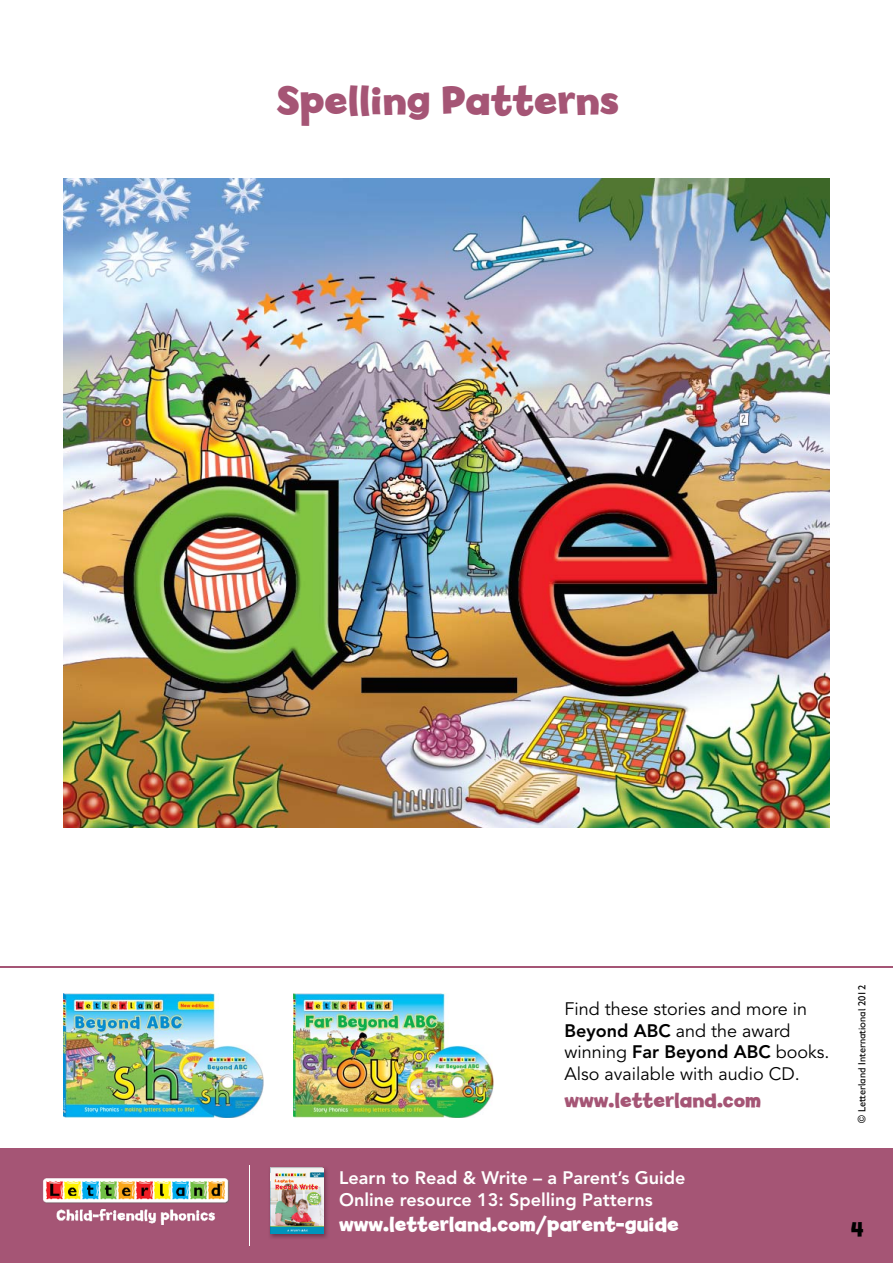
<style>
.page{position:relative;width:893px;height:1263px;background:#fff}
.page>*{position:absolute;margin:0;border:0;box-sizing:border-box;transform-origin:0 0}
.t1{font:700 42px "Billy";color:#a55575}
.t2{font:700 21px "Billy";color:#fff}
.t3{font:700 21px "Billy";color:#a55575}
.t4{font:700 21px "Billy";color:#000}
.t5{font:18px/21.6px "Avenir";color:#000}
.t6{font:800 18px/21.6px "Avenir";color:#fff}
.t7{font:10.5px "HBJ Gill Sans";color:#000}
.s1{font-weight:800}
</style>
<div class="page">
<img style="left:64px;top:179px;width:765px;height:648px">
<div style="left:0;top:1148px;width:893px;height:115px;background:#a55575"></div>
<img style="left:43px;top:1178px;width:186px;height:46px">
<img style="left:294px;top:993px;width:199px;height:125px">
<img style="left:64px;top:993px;width:199px;height:125px">
<hr style="left:0;top:967px;width:893px;height:1px;background:#a55575">
<img style="left:270px;top:1168px;width:57px;height:70px">
<img style="left:270px;top:1167px;width:53px;height:66px">
<hr style="left:249px;top:1165px;width:1px;height:80px;background:#fff">
<h1 class="t1" style="left:276px;top:87px;width:345px">Spelling Patterns</h1>
<p class="t5" style="left:564px;top:1000px;width:266px">Find these stories and more in<br><span class="s1">Beyond ABC</span> and the award winning <span class="s1">Far Beyond ABC</span> books.<br>Also available with audio CD.</p>
<p class="t3" style="left:564px;top:1093px;width:198px">www.letterland.com</p>
<p class="t6" style="left:339px;top:1168px;width:348px">Learn to Read &amp; Write – a Parent’s Guide<br>Online resource 13: Spelling Patterns</p>
<p class="t2" style="left:339px;top:1217px;width:341px">www.letterland.com/parent-guide</p>
<p class="t7" style="left:858px;top:1123px;width:139px;rotate:-90deg">© Letterland International 2012</p>
<p class="t4" style="left:851px;top:1222px;width:14px">4</p>
</div>
